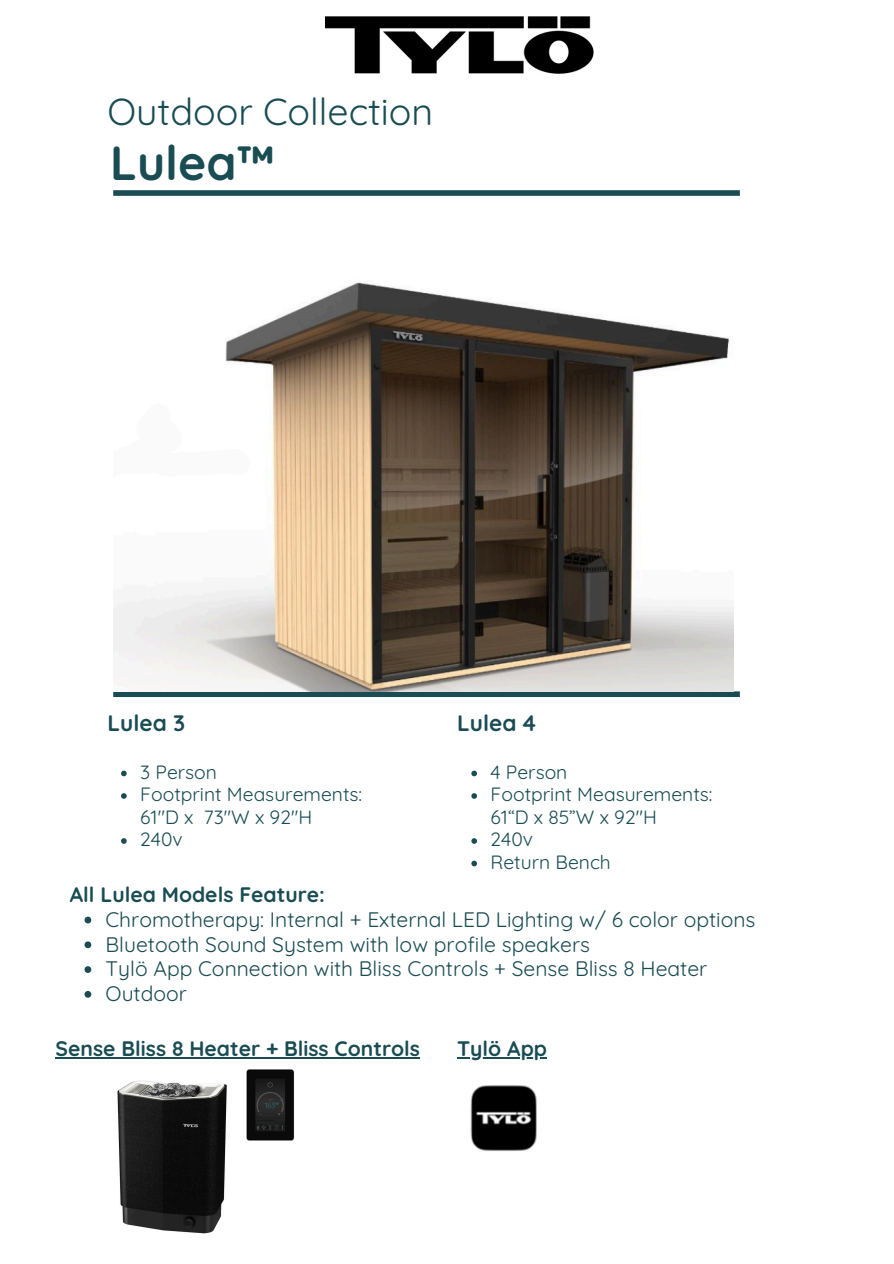
<style>
.page{position:relative;width:894px;height:1264px;background:#fff}
.page>*{position:absolute;margin:0;border:0;box-sizing:border-box;transform-origin:0 0}
.t1{font:700 48px "Quicksand";color:#194c53}
.t2{font:37.5px "Quicksand";color:#194c53}
.t3{font:700 22.5px "Quicksand";color:#194c53}
.t4{font:21px "Quicksand";color:#194c53}
.t5{font:700 21px "Quicksand";color:#194c53}
.t6{font:19.2px/22.5px "Quicksand";color:#194c53}
</style>
<div class="page">
<div style="left:113px;top:190px;width:626px;height:6px;background:#194c53"></div>
<div style="left:113px;top:691px;width:626px;height:6px;background:#194c53"></div>
<img style="left:325px;top:16px;width:268px;height:58px">
<img style="left:246px;top:1069px;width:48px;height:72px">
<img style="left:117px;top:1080px;width:110px;height:154px">
<img style="left:470px;top:1085px;width:67px;height:66px">
<img style="left:113px;top:282px;width:620px;height:409px">
<svg style="left:84px;top:916px;width:7px;height:7px"></svg>
<svg style="left:84px;top:941px;width:7px;height:7px"></svg>
<svg style="left:84px;top:966px;width:7px;height:6px"></svg>
<svg style="left:84px;top:991px;width:7px;height:6px"></svg>
<svg style="left:121px;top:770px;width:6px;height:6px"></svg>
<svg style="left:121px;top:793px;width:6px;height:5px"></svg>
<svg style="left:121px;top:838px;width:6px;height:5px"></svg>
<svg style="left:471px;top:770px;width:6px;height:6px"></svg>
<svg style="left:471px;top:793px;width:6px;height:5px"></svg>
<svg style="left:471px;top:838px;width:6px;height:5px"></svg>
<svg style="left:471px;top:860px;width:6px;height:6px"></svg>
<hr style="left:56px;top:1057px;width:364px;height:1px;background:#194c53">
<hr style="left:457px;top:1057px;width:90px;height:1px;background:#194c53">
<p class="t2" style="left:107px;top:87px;width:327px">Outdoor Collection</p>
<p class="t1" style="left:110px;top:132px;width:165px">Lulea™</p>
<h3 class="t3" style="left:107px;top:708px;width:79px">Lulea 3</h3>
<p class="t6" style="left:140px;top:760px;width:78px">3 Person</p>
<p class="t6" style="left:140px;top:782px;width:223px">Footprint Measurements:<br>61"D x 73"W x 92"H</p>
<p class="t6" style="left:140px;top:827px;width:44px">240v</p>
<h3 class="t3" style="left:457px;top:708px;width:80px">Lulea 4</h3>
<p class="t6" style="left:490px;top:760px;width:78px">4 Person</p>
<p class="t6" style="left:490px;top:782px;width:223px">Footprint Measurements:<br>61“D x 85”W x 92"H</p>
<p class="t6" style="left:490px;top:827px;width:44px">240v</p>
<p class="t6" style="left:490px;top:850px;width:122px">Return Bench</p>
<p class="t5" style="left:70px;top:881px;width:256px">All Lulea Models Feature:</p>
<p class="t4" style="left:106px;top:905px;width:651px">Chromotherapy: Internal + External LED Lighting w/ 6 color options</p>
<p class="t4" style="left:106px;top:930px;width:486px">Bluetooth Sound System with low profile speakers</p>
<h3 class="t4" style="left:106px;top:955px;width:603px">Tylö App Connection with Bliss Controls + Sense Bliss 8 Heater</h3>
<p class="t4" style="left:106px;top:980px;width:83px">Outdoor</p>
<h3 class="t5" style="left:56px;top:1035px;width:366px">Sense Bliss 8 Heater + Bliss Controls</h3>
<p class="t5" style="left:457px;top:1035px;width:91px">Tylö App</p>
</div>
